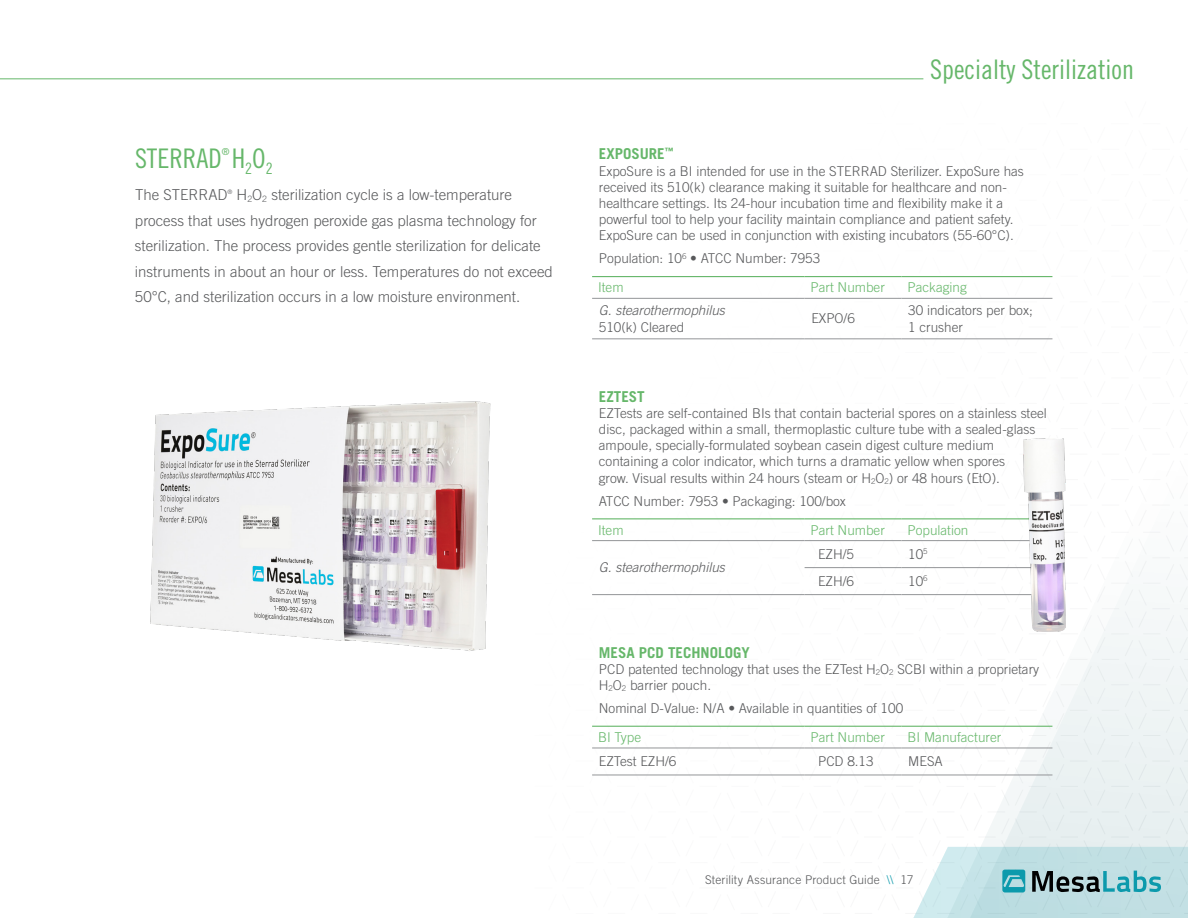
<style>
.page{position:relative;width:1188px;height:918px;background:#fff}
.page>*{position:absolute;margin:0;border:0;box-sizing:border-box;transform-origin:0 0}
.t1{font:27px "Trade Gothic LT Pro Cn 18";color:#66b76a}
.t2{font:300 15px/25.5px "Trade Gothic LT Std";color:#58595b}
.t3{font:700 15px "Trade Gothic LT Std";color:#66b76a}
.t4{font:300 13.5px/16.2px "Trade Gothic LT Std";color:#58595b}
.t5{font:300 13.5px "Trade Gothic LT Std";color:#66b76a}
.t6{font:italic 300 13.5px "Trade Gothic LT Std";color:#58595b}
.t7{font:300 12px "Trade Gothic LT Std";letter-spacing:.01em;color:#58595b}
.t8{font:9.6px "Trade Gothic LT Pro Cn 18";color:#66b76a}
.t9{font:300 6.15px "Trade Gothic LT Std";color:#58595b}
.s1{color:#66b76a}
.s2{color:#0c9aac}
</style>
<div class="page">
<svg style="left:592px;top:519px;width:254px;height:256px"></svg>
<svg style="left:846px;top:276px;width:342px;height:571px"></svg>
<svg style="left:913px;top:847px;width:275px;height:71px;background:#b7d8dc"></svg>
<img style="left:150px;top:401px;width:341px;height:250px">
<hr style="left:592px;top:276px;width:213px;height:1px;background:#66b76a">
<hr style="left:805px;top:276px;width:97px;height:1px;background:#66b76a">
<hr style="left:902px;top:276px;width:150px;height:1px;background:#66b76a">
<hr style="left:592px;top:298px;width:213px;height:1px;background:#939598">
<hr style="left:805px;top:298px;width:97px;height:1px;background:#939598">
<hr style="left:902px;top:298px;width:150px;height:1px;background:#939598">
<hr style="left:592px;top:339px;width:213px;height:1px;background:#939598">
<hr style="left:805px;top:339px;width:97px;height:1px;background:#939598">
<hr style="left:902px;top:339px;width:150px;height:1px;background:#939598">
<hr style="left:592px;top:518px;width:213px;height:1px;background:#66b76a">
<hr style="left:805px;top:518px;width:97px;height:1px;background:#66b76a">
<hr style="left:902px;top:518px;width:150px;height:1px;background:#66b76a">
<hr style="left:592px;top:540px;width:213px;height:1px;background:#939598">
<hr style="left:805px;top:540px;width:97px;height:1px;background:#939598">
<hr style="left:902px;top:540px;width:150px;height:1px;background:#939598">
<hr style="left:805px;top:567px;width:97px;height:1px;background:#939598">
<hr style="left:902px;top:567px;width:150px;height:1px;background:#939598">
<hr style="left:592px;top:594px;width:213px;height:1px;background:#939598">
<hr style="left:805px;top:594px;width:97px;height:1px;background:#939598">
<hr style="left:902px;top:594px;width:150px;height:1px;background:#939598">
<hr style="left:592px;top:726px;width:213px;height:1px;background:#66b76a">
<hr style="left:805px;top:726px;width:97px;height:1px;background:#66b76a">
<hr style="left:902px;top:726px;width:150px;height:1px;background:#66b76a">
<hr style="left:592px;top:748px;width:213px;height:1px;background:#939598">
<hr style="left:805px;top:748px;width:97px;height:1px;background:#939598">
<hr style="left:902px;top:748px;width:150px;height:1px;background:#939598">
<hr style="left:592px;top:775px;width:213px;height:1px;background:#939598">
<hr style="left:805px;top:775px;width:97px;height:1px;background:#939598">
<hr style="left:902px;top:775px;width:150px;height:1px;background:#939598">
<hr style="left:0;top:78px;width:923px;height:1px;background:#66b76a">
<img style="left:1023px;top:439px;width:43px;height:192px">
<p class="t8" style="left:222px;top:146px;width:9px">®</p>
<p class="t2" style="left:135px;top:182px;width:94px">The STERRAD</p>
<p class="t9" style="left:228px;top:188px;width:6px">®</p>
<h1 class="t1" style="left:135px;top:142px;width:139px">STERRAD H<sub>2</sub>O<sub>2</sub></h1>
<p class="t2" style="left:135px;top:182px;width:419px;text-indent:102px">H<sub>2</sub>O<sub>2</sub> sterilization cycle is a low-temperature process that uses hydrogen peroxide gas plasma technology for sterilization. The process provides gentle sterilization for delicate instruments in about an hour or less. Temperatures do not exceed 50°C, and sterilization occurs in a low moisture environment.</p>
<h1 class="t1" style="left:930px;top:53px;width:205px">Specialty Sterilization</h1>
<p class="t3" style="left:599px;top:145px;width:76px">EXPOSURE<sup>™</sup></p>
<p class="t4" style="left:599px;top:162px;width:427px">ExpoSure is a BI intended for use in the STERRAD Sterilizer. ExpoSure has received its 510(k) clearance making it suitable for healthcare and non&shy;healthcare settings. Its 24-hour incubation time and flexibility make it a powerful tool to help your facility maintain compliance and patient safety.<br>ExpoSure can be used in conjunction with existing incubators (55-60°C).</p>
<p class="t4" style="left:598px;top:244px;width:224px;line-height:29.1px">Population: 10<sup>6</sup> • ATCC Number: 7953<br><span class="s1">Item</span></p>
<p class="t5" style="left:811px;top:280px;width:76px">Part Number</p>
<p class="t5" style="left:908px;top:280px;width:61px">Packaging</p>
<p class="t6" style="left:599px;top:303px;width:128px">G. stearothermophilus</p>
<p class="t4" style="left:599px;top:318px;width:87px">510(k) Cleared</p>
<p class="t4" style="left:811px;top:310px;width:45px">EXPO/6</p>
<p class="t4" style="left:908px;top:302px;width:126px">30 indicators per box;<br>1 crusher</p>
<p class="t3" style="left:599px;top:387px;width:47px">EZTEST</p>
<p class="t4" style="left:599px;top:405px;width:450px">EZTests are self-contained BIs that contain bacterial spores on a stainless steel disc, packaged within a small, thermoplastic culture tube with a sealed-glass ampoule, specially-formulated soybean casein digest culture medium containing a color indicator, which turns a dramatic yellow when spores<br>grow. Visual results within 24 hours (steam or H<sub>2</sub>O<sub>2</sub>) or 48 hours (EtO).</p>
<p class="t4" style="left:599px;top:492px;width:249px">ATCC Number: 7953 • Packaging: 100/box</p>
<p class="t5" style="left:598px;top:522px;width:27px">Item</p>
<p class="t5" style="left:811px;top:522px;width:76px">Part Number</p>
<p class="t5" style="left:908px;top:522px;width:62px">Population</p>
<p class="t6" style="left:599px;top:560px;width:128px">G. stearothermophilus</p>
<p class="t4" style="left:818px;top:546px;width:38px">EZH/5</p>
<p class="t4" style="left:908px;top:546px;width:21px">10<sup>5</sup></p>
<p class="t4" style="left:818px;top:573px;width:38px">EZH/6</p>
<p class="t4" style="left:908px;top:573px;width:21px">10<sup>6</sup></p>
<p class="t3" style="left:599px;top:643px;width:152px">MESA PCD TECHNOLOGY</p>
<p class="t4" style="left:599px;top:661px;width:442px">PCD patented technology that uses the EZTest H<sub>2</sub>O<sub>2</sub> SCBI within a proprietary<br>H<sub>2</sub>O<sub>2</sub> barrier pouch.</p>
<p class="t4" style="left:599px;top:700px;width:306px">Nominal D-Value: N/A • Available in quantities of 100</p>
<p class="t5" style="left:598px;top:729px;width:45px">BI Type</p>
<p class="t5" style="left:811px;top:729px;width:76px">Part Number</p>
<p class="t5" style="left:908px;top:729px;width:95px">BI Manufacturer</p>
<p class="t4" style="left:599px;top:753px;width:79px">EZTest EZH/6</p>
<p class="t4" style="left:818px;top:753px;width:57px">PCD 8.13</p>
<p class="t4" style="left:908px;top:753px;width:36px">MESA</p>
<p class="t7" style="left:705px;top:873px;width:210px">Sterility Assurance Product Guide <span class="s2">\\</span> 17</p>
</div>
